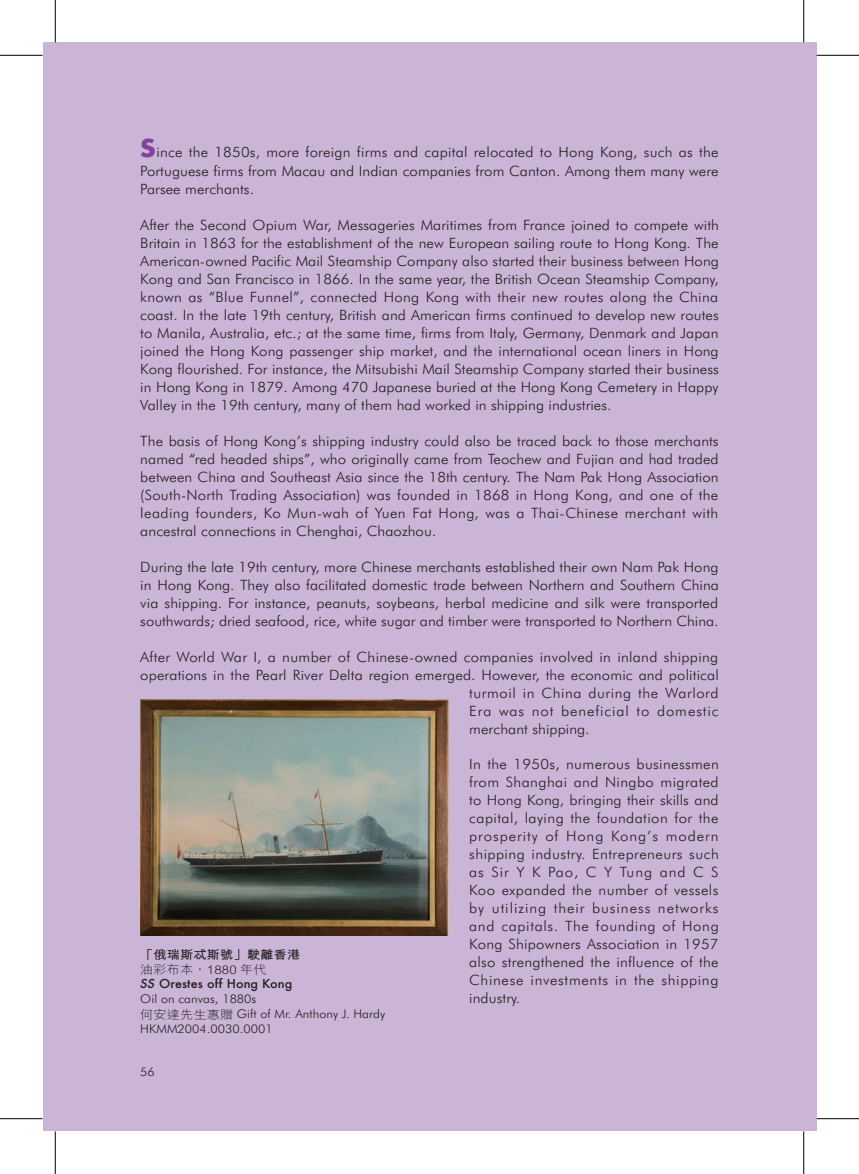
<style>
.page{position:relative;width:859px;height:1174px;background:#fff}
.page>*{position:absolute;margin:0;border:0;box-sizing:border-box;transform-origin:0 0}
.t1{font:300 14.25px/18px "Futura BT";letter-spacing:.01em;color:#231f20;text-align:justify;scale:1.05 1}
.t2{font:300 14.25px "Futura BT";letter-spacing:.04em;color:#231f20;scale:1.05 1}
.t3{font:300 14.25px "Futura BT";letter-spacing:.06em;color:#231f20;scale:1.05 1}
.t4{font:300 12px/15px "Futura BT";letter-spacing:.005em;color:#231f20;scale:1.05 1}
.t5{font:500 12px "Futura";letter-spacing:.005em;color:#231f20;scale:1.05 1}
.t6{font:700 12px "M Hei HK";letter-spacing:.01em;color:#231f20;scale:1.1 1}
.t7{font:300 12px "M Hei HK";letter-spacing:.01em;color:#231f20;scale:1.1 1}
.s1{font-family:"Futura Std";font-weight:700;font-size:24px;color:#81449a}
.s2{font-style:italic}
.s3{font-family:"M Hei HK"}
</style>
<div class="page">
<div style="left:43px;top:43px;width:773px;height:1088px;background:#cab5d7"></div>
<img style="left:140px;top:699px;width:308px;height:236px">
<hr style="left:0;top:55px;width:43px;height:1px;background:#000">
<hr style="left:816px;top:55px;width:43px;height:1px;background:#000">
<hr style="left:0;top:1118px;width:43px;height:1px;background:#000">
<hr style="left:816px;top:1118px;width:43px;height:1px;background:#000">
<hr style="left:55px;top:0;width:1px;height:43px;background:#000">
<hr style="left:55px;top:1131px;width:1px;height:43px;background:#000">
<hr style="left:803px;top:0;width:1px;height:43px;background:#000">
<hr style="left:803px;top:1131px;width:1px;height:43px;background:#000">
<p class="t1" style="left:140px;top:143px;width:552px"><span class="s1">S</span>ince the 1850s, more foreign firms and capital relocated to Hong Kong, such as the Portuguese firms from Macau and Indian companies from Canton. Among them many were Parsee merchants.</p>
<p class="t1" style="left:140px;top:215px;width:553px">After the Second Opium War, Messageries Maritimes from France joined to compete with Britain in 1863 for the establishment of the new European sailing route to Hong Kong. The American-owned Pacific Mail Steamship Company also started their business between Hong Kong and San Francisco in 1866. In the same year, the British Ocean Steamship Company, known as “Blue Funnel”, connected Hong Kong with their new routes along the China coast. In the late 19th century, British and American firms continued to develop new routes to Manila, Australia, etc.; at the same time, firms from Italy, Germany, Denmark and Japan joined the Hong Kong passenger ship market, and the international ocean liners in Hong Kong flourished. For instance, the Mitsubishi Mail Steamship Company started their business in Hong Kong in 1879. Among 470 Japanese buried at the Hong Kong Cemetery in Happy Valley in the 19th century, many of them had worked in shipping industries.</p>
<p class="t1" style="left:140px;top:431px;width:552px">The basis of Hong Kong’s shipping industry could also be traced back to those merchants named “red headed ships”, who originally came from Teochew and Fujian and had traded between China and Southeast Asia since the 18th century. The Nam Pak Hong Association (South-North Trading Association) was founded in 1868 in Hong Kong, and one of the leading founders, Ko Mun-wah of Yuen Fat Hong, was a Thai-Chinese merchant with ancestral connections in Chenghai, Chaozhou.</p>
<p class="t1" style="left:140px;top:557px;width:553px">During the late 19th century, more Chinese merchants established their own Nam Pak Hong in Hong Kong. They also facilitated domestic trade between Northern and Southern China via shipping. For instance, peanuts, soybeans, herbal medicine and silk were transported southwards; dried seafood, rice, white sugar and timber were transported to Northern China.</p>
<p class="t1" style="left:140px;top:647px;width:552px">After World War I, a number of Chinese-owned companies involved in inland shipping</p>
<p class="t1" style="left:140px;top:665px;width:552px">operations in the Pearl River Delta region emerged. However, the economic and political</p>
<p class="t2" style="left:469px;top:684px;width:239px">turmoil in China during the Warlord</p>
<p class="t3" style="left:469px;top:702px;width:239px">Era was not beneficial to domestic</p>
<p class="t1" style="left:469px;top:719px;width:116px">merchant shipping.</p>
<p class="t6" style="left:140px;top:945px;width:147px">「俄瑞斯忒斯號」駛離香港</p>
<p class="t7" style="left:140px;top:963px;width:116px">油彩布本，1880 年代</p>
<p class="t5" style="left:140px;top:975px;width:147px"><span class="s2">SS</span> Orestes off Hong Kong</p>
<p class="t4" style="left:140px;top:991px;width:235px">Oil on canvas, 1880s<br><span class="s3">何安達先生惠贈</span> Gift of Mr. Anthony J. Hardy<br>HKMM2004.0030.0001</p>
<p class="t4" style="left:140px;top:1064px;width:15px">56</p>
<p class="t1" style="left:469px;top:755px;width:239px">In the 1950s, numerous businessmen from Shanghai and Ningbo migrated to Hong Kong, bringing their skills and capital, laying the foundation for the prosperity of Hong Kong’s modern shipping industry. Entrepreneurs such as Sir Y K Pao, C Y Tung and C S Koo expanded the number of vessels by utilizing their business networks and capitals. The founding of Hong Kong Shipowners Association in 1957 also strengthened the influence of the Chinese investments in the shipping industry.</p>
</div>
